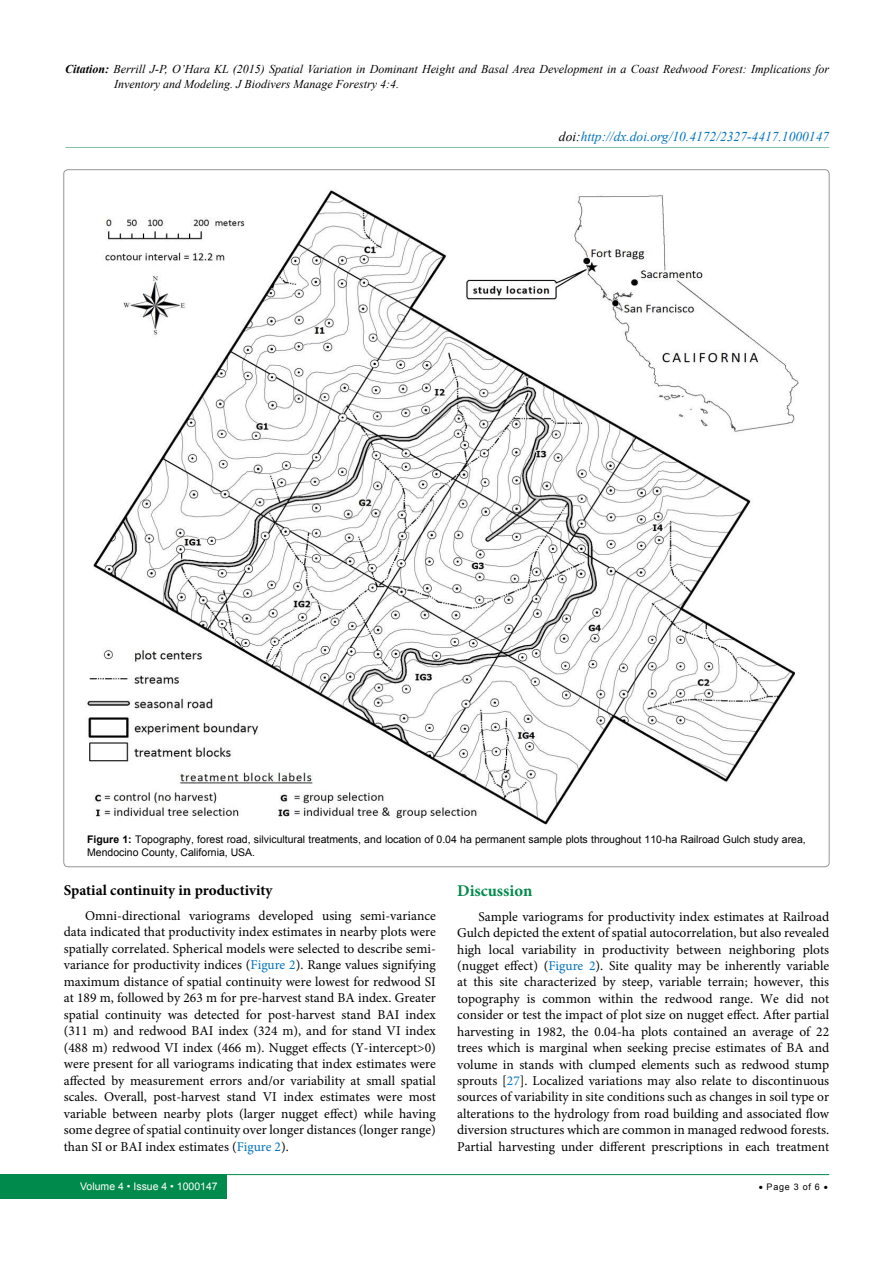
<style>
.page{position:relative;width:893px;height:1263px;background:#fff}
.page>*{position:absolute;margin:0;border:0;box-sizing:border-box;transform-origin:0 0}
.t1{font:700 16.5px "Minion Pro";color:#008a4b}
.t2{font:700 15px "Minion Pro";letter-spacing:-.005em;color:#000}
.t3{font:13.5px/16.5px "Minion Pro";color:#000;text-align:justify}
.t4{font:italic 13.5px "Times New Roman";color:#0072bc}
.t5{font:italic 12px/15px "Times New Roman";color:#000}
.t6{font:10.5px/12.6px "Arial";color:#000}
.t7{font:10.5px "Arial";color:#fff}
.t8{font:9px "Arial";letter-spacing:.08em;color:#000}
.s1{font-weight:700}
.s2{color:#000}
.s3{color:#0072bc}
</style>
<div class="page">
<div style="left:0;top:1174px;width:226px;height:25px;background:#008a4b"></div>
<hr style="left:221px;top:1174px;width:608px;height:1px;background:#008a4b">
<hr style="left:65px;top:147px;width:764px;height:1px;background:#008a4b">
<img style="left:86px;top:190px;width:713px;height:635px">
<p class="t5" style="left:114px;top:62px;width:716px;text-indent:-49px"><span class="s1">Citation:</span> Berrill J-P, O’Hara KL (2015) Spatial Variation in Dominant Height and Basal Area Development in a Coast Redwood Forest: Implications for<br>Inventory and Modeling. J Biodivers Manage Forestry 4:4.</p>
<p class="t4" style="left:559px;top:127px;width:272px"><span class="s2">doi:</span>http://dx.doi.org/10.4172/2327-4417.1000147</p>
<p class="t6" style="left:87px;top:833px;width:720px"><span class="s1">Figure 1:</span> Topography, forest road, silvicultural treatments, and location of 0.04 ha permanent sample plots throughout 110-ha Railroad Gulch study area,<br>Mendocino County, California, USA.</p>
<p class="t2" style="left:64px;top:879px;width:210px">Spatial continuity in productivity</p>
<p class="t3" style="left:64px;top:907px;width:374px;text-indent:21px">Omni-directional variograms developed using semi-variance data indicated that productivity index estimates in nearby plots were spatially correlated. Spherical models were selected to describe semi&shy;variance for productivity indices (<span class="s3">Figure 2</span>). Range values signifying maximum distance of spatial continuity were lowest for redwood SI at 189 m, followed by 263 m for pre-harvest stand BA index. Greater spatial continuity was detected for post-harvest stand BAI index (311 m) and redwood BAI index (324 m), and for stand VI index (488 m) redwood VI index (466 m). Nugget effects (Y-intercept&gt;0) were present for all variograms indicating that index estimates were affected by measurement errors and/or variability at small spatial scales. Overall, post-harvest stand VI index estimates were most variable between nearby plots (larger nugget effect) while having some degree of spatial continuity over longer distances (longer range) than SI or BAI index estimates (<span class="s3">Figure 2</span>).</p>
<p class="t1" style="left:457px;top:879px;width:77px">Discussion</p>
<p class="t3" style="left:457px;top:908px;width:374px;text-indent:21px">Sample variograms for productivity index estimates at Railroad Gulch depicted the extent of spatial autocorrelation, but also revealed high local variability in productivity between neighboring plots (nugget effect) (<span class="s3">Figure 2</span>). Site quality may be inherently variable at this site characterized by steep, variable terrain; however, this topography is common within the redwood range. We did not consider or test the impact of plot size on nugget effect. After partial harvesting in 1982, the 0.04-ha plots contained an average of 22 trees which is marginal when seeking precise estimates of BA and volume in stands with clumped elements such as redwood stump sprouts [<span class="s3">27</span>]. Localized variations may also relate to discontinuous sources of variability in site conditions such as changes in soil type or alterations to the hydrology from road building and associated flow diversion structures which are common in managed redwood forests.<br>Partial harvesting under different prescriptions in each treatment</p>
<p class="t7" style="left:80px;top:1180px;width:139px">Volume 4 • Issue 4 • 1000147</p>
<p class="t8" style="left:759px;top:1181px;width:71px">• Page 3 of 6 •</p>
</div>
